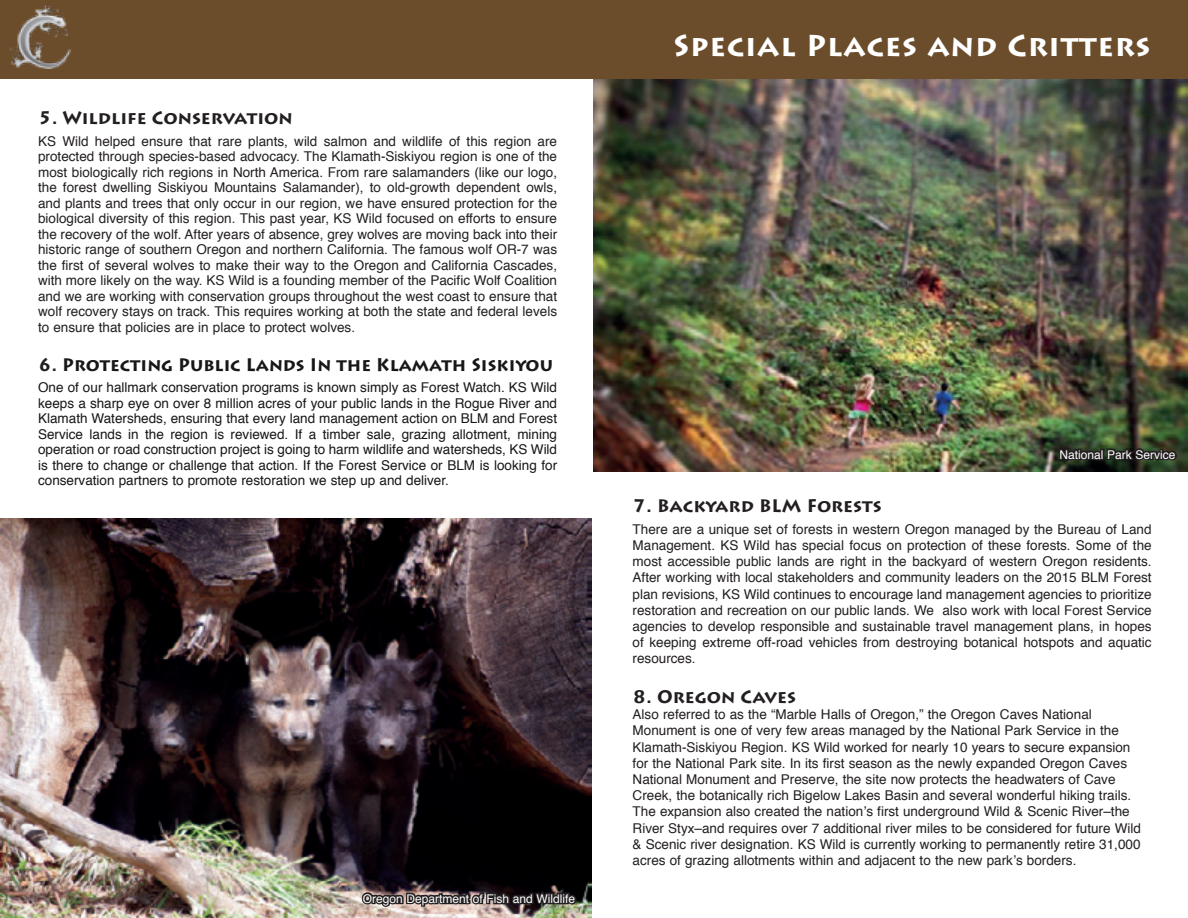
<style>
.page{position:relative;width:1188px;height:918px;background:#fff}
.page>*{position:absolute;margin:0;border:0;box-sizing:border-box;transform-origin:0 0}
.t1{font:700 30px "Lithos Pro";letter-spacing:.025em;color:#fff}
.t2{font:700 18px "Lithos Pro";color:#231f20}
.t3{font:700 18px "Lithos Pro";color:#181717}
.t4{font:13.5px/16.2px "Helvetica";color:#231f20;text-align:justify}
.t5{font:13.5px/15.6px "Helvetica";color:#181717;text-align:justify}
.t6{font:12px "Helvetica";color:#fff}
.s1{color:#231f20}
</style>
<div class="page">
<img style="left:594px;top:79px;width:594px;height:392px">
<div style="left:0;top:0;width:1188px;height:79px;background:#6b4d2c"></div>
<img style="left:10px;top:6px;width:60px;height:62px">
<img style="left:1px;top:518px;width:590px;height:400px">
<img style="left:359px;top:884px;width:220px;height:29px">
<svg style="left:1057px;top:441px;width:122px;height:28px;background:#272f21"></svg>
<h2 class="t2" style="left:38px;top:107px;width:256px">5. Wildlife Conservation</h2>
<p class="t4" style="left:38px;top:134px;width:521px;line-height:15.5px">KS Wild helped ensure that rare plants, wild salmon and wildlife of this region are protected through species-based advocacy. The Klamath-Siskiyou region is one of the most biologically rich regions in North America. From rare salamanders (like our logo, the forest dwelling Siskiyou Mountains Salamander), to old-growth dependent owls, and plants and trees that only occur in our region, we have ensured protection for the biological diversity of this region. This past year, KS Wild focused on efforts to ensure the recovery of the wolf. After years of absence, grey wolves are moving back into their historic range of southern Oregon and northern California. The famous wolf OR-7 was the first of several wolves to make their way to the Oregon and California Cascades, with more likely on the way. KS Wild is a founding member of the Pacific Wolf Coalition and we are working with conservation groups throughout the west coast to ensure that wolf recovery stays on track. This requires working at both the state and federal levels to ensure that policies are in place to protect wolves.</p>
<h2 class="t3" style="left:38px;top:354px;width:516px"><span class="s1">6.</span> Protecting Public Lands In the Klamath Siskiyou</h2>
<p class="t5" style="left:38px;top:380px;width:521px">One of our hallmark conservation programs is known simply as Forest Watch. KS Wild keeps a sharp eye on over 8 million acres of your public lands in the Rogue River and Klamath Watersheds, ensuring that every land management action on BLM and Forest Service lands in the region is reviewed. If a timber sale, grazing allotment, mining operation or road construction project is going to harm wildlife and watersheds, KS Wild is there to change or challenge that action. If the Forest Service or BLM is looking for conservation partners to promote restoration we step up and deliver.</p>
<p class="t6" style="left:363px;top:889px;width:214px">Oregon Department of Fish and Wildlife</p>
<h1 class="t1" style="left:673px;top:28px;width:479px">Special Places and Critters</h1>
<p class="t6" style="left:1060px;top:445px;width:118px">National Park Service</p>
<h2 class="t2" style="left:633px;top:495px;width:251px">7. Backyard BLM Forests</h2>
<p class="t4" style="left:633px;top:521px;width:521px">There are a unique set of forests in western Oregon managed by the Bureau of Land Management. KS Wild has special focus on protection of these forests. Some of the most accessible public lands are right in the backyard of western Oregon residents.<br>After working with local stakeholders and community leaders on the 2015 BLM Forest plan revisions, KS Wild continues to encourage land management agencies to prioritize restoration and recreation on our public lands. We also work with local Forest Service agencies to develop responsible and sustainable travel management plans, in hopes of keeping extreme off-road vehicles from destroying botanical hotspots and aquatic resources.</p>
<h2 class="t2" style="left:633px;top:686px;width:165px">8. Oregon Caves</h2>
<p class="t4" style="left:633px;top:707px;width:510px;text-align:left">Also referred to as the “Marble Halls of Oregon,” the Oregon Caves National Monument is one of very few areas managed by the National Park Service in the Klamath-Siskiyou Region. KS Wild worked for nearly 10 years to secure expansion for the National Park site. In its first season as the newly expanded Oregon Caves National Monument and Preserve, the site now protects the headwaters of Cave Creek, the botanically rich Bigelow Lakes Basin and several wonderful hiking trails.<br>The expansion also created the nation’s first underground Wild &amp; Scenic River–the River Styx–and requires over 7 additional river miles to be considered for future Wild &amp; Scenic river designation. KS Wild is currently working to permanently retire 31,000 acres of grazing allotments within and adjacent to the new park’s borders.</p>
</div>
